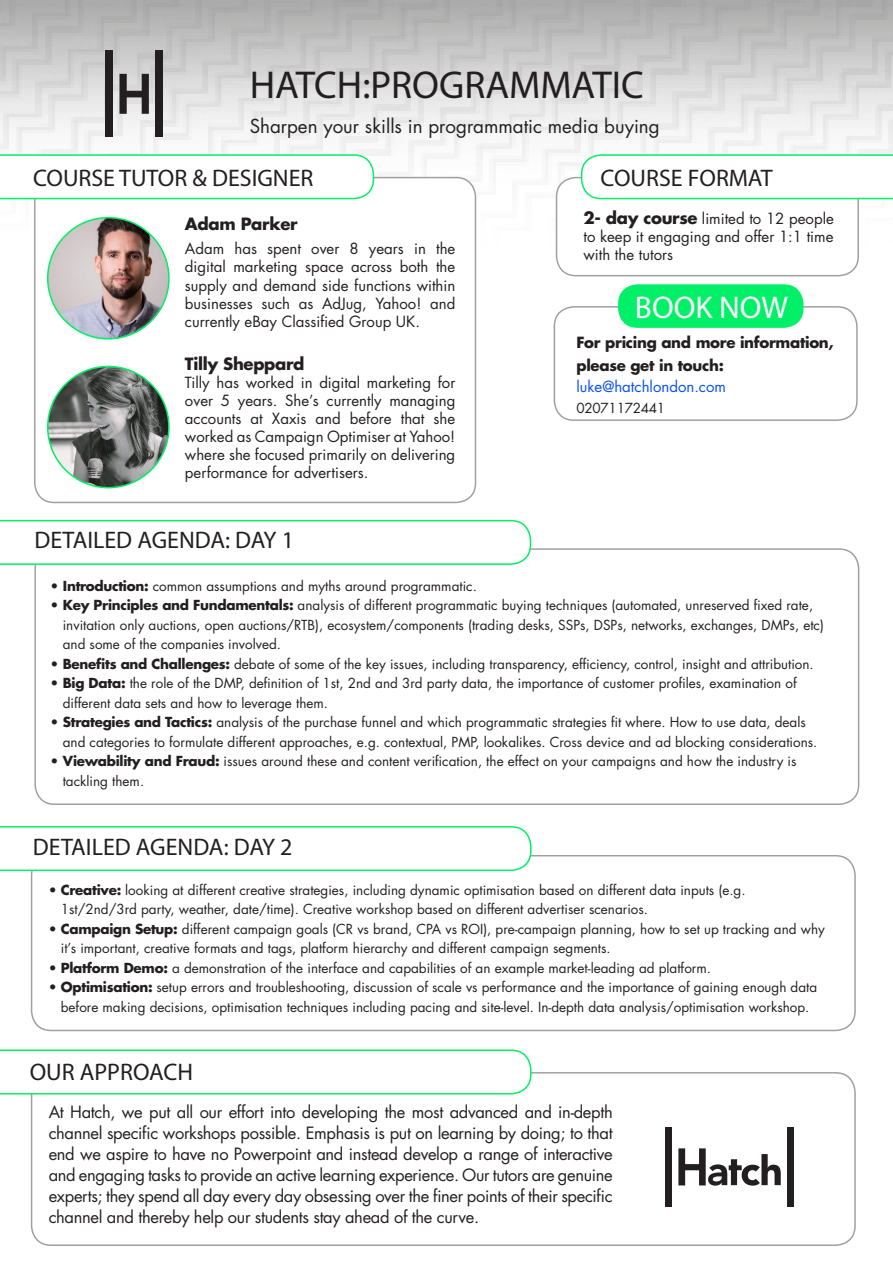
<style>
.page{position:relative;width:893px;height:1263px;background:#fff}
.page>*{position:absolute;margin:0;border:0;box-sizing:border-box;transform-origin:0 0}
.t1{font:39px "Myriad Pro";color:#231f20}
.t2{font:31.5px "Myriad Pro";color:#fff}
.t3{font:24px "Myriad Pro";color:#231f20}
.t4{font:18.75px "Futura Std";color:#231f20}
.t5{font:16.5px/21px "Futura Std";letter-spacing:-.02em;color:#231f20;text-align:justify}
.t6{font:700 16.5px "Futura Std";letter-spacing:-.02em;color:#231f20}
.t7{font:15px/18px "Futura Std";color:#231f20;text-align:justify}
.t8{font:700 15px/22.8px "Futura Std";letter-spacing:-.02em;color:#231f20}
.t9{font:15px "Futura Std";color:#0950f9}
.t10{font:13.5px/19.5px "Futura Std";color:#231f20}
.t11{font:13.5px "Futura Std";letter-spacing:-.02em;color:#231f20}
.s1{font-weight:700;font-size:16.5px}
.s2{font-weight:700}
</style>
<div class="page">
<img style="left:0;top:0;width:893px;height:246px">
<svg style="left:119px;top:74px;width:30px;height:40px"></svg>
<div style="left:106px;top:51px;width:7px;height:86px;background:#231f20"></div>
<div style="left:155px;top:51px;width:7px;height:86px;background:#231f20"></div>
<div style="left:34px;top:548px;width:825px;height:257px;border:2px solid #a0a0a0;border-radius:20px"></div>
<div style="left:31px;top:855px;width:825px;height:176px;border:2px solid #a0a0a0;border-radius:20px"></div>
<div style="left:31px;top:1072px;width:825px;height:174px;border:2px solid #a0a0a0;border-radius:20px"></div>
<svg style="left:0;top:520px;width:531px;height:45px"></svg>
<svg style="left:0;top:826px;width:531px;height:45px"></svg>
<svg style="left:0;top:1049px;width:531px;height:45px"></svg>
<div style="left:665px;top:1127px;width:7px;height:80px;background:#231f20"></div>
<div style="left:787px;top:1127px;width:7px;height:80px;background:#231f20"></div>
<svg style="left:678px;top:1148px;width:103px;height:38px"></svg>
<div style="left:556px;top:178px;width:302px;height:98px;background:#fff;border-radius:20px"></div>
<div style="left:556px;top:177px;width:303px;height:99px;border:2px solid #a0a0a0;border-radius:20px"></div>
<div style="left:554px;top:306px;width:304px;height:115px;border:2px solid #a0a0a0;border-radius:20px"></div>
<svg style="left:581px;top:154px;width:312px;height:45px"></svg>
<div style="left:618px;top:284px;width:185px;height:44px;background:#02f067;border-radius:20px"></div>
<div style="left:35px;top:178px;width:440px;height:324px;background:#fff;border-radius:20px"></div>
<div style="left:34px;top:177px;width:442px;height:326px;border:2px solid #a0a0a0;border-radius:20px"></div>
<svg style="left:0;top:154px;width:374px;height:45px"></svg>
<img style="left:48px;top:218px;width:121px;height:121px;border-radius:61px">
<div style="left:47px;top:217px;width:123px;height:123px;border:2px solid #02f067;border-radius:50%"></div>
<img style="left:48px;top:366px;width:121px;height:122px;border-radius:61px">
<div style="left:47px;top:366px;width:123px;height:122px;border:2px solid #02f067;border-radius:50%"></div>
<p class="t1" style="left:250px;top:61px;width:396px">HATCH:PROGRAMMATIC</p>
<p class="t4" style="left:250px;top:114px;width:412px">Sharpen your skills in programmatic media buying</p>
<p class="t3" style="left:33px;top:163px;width:282px">COURSE TUTOR &amp; DESIGNER</p>
<p class="t6" style="left:185px;top:213px;width:114px">Adam Parker</p>
<p class="t7" style="left:185px;top:240px;width:272px">Adam has spent over 8 years in the digital marketing space across both the supply and demand side functions within businesses such as AdJug, Yahoo! and currently eBay Classified Group UK.</p>
<p class="t6" style="left:185px;top:353px;width:121px">Tilly Sheppard</p>
<p class="t7" style="left:185px;top:373px;width:272px">Tilly has worked in digital marketing for over 5 years. She’s currently managing accounts at Xaxis and before that she worked as Campaign Optimiser at Yahoo! where she focused primarily on delivering performance for advertisers.</p>
<p class="t3" style="left:34px;top:525px;width:261px">DETAILED AGENDA: DAY 1</p>
<p class="t3" style="left:601px;top:163px;width:174px">COURSE FORMAT</p>
<p class="t7" style="left:583px;top:210px;width:252px"><span class="s1">2- day course</span> limited to 12 people</p>
<p class="t7" style="left:583px;top:228px;width:252px">to keep it engaging and offer 1:1 time</p>
<p class="t7" style="left:583px;top:246px;width:91px">with the tutors</p>
<p class="t2" style="left:635px;top:288px;width:155px">BOOK NOW</p>
<p class="t8" style="left:576px;top:331px;width:259px">For pricing and more information, please get in touch:</p>
<p class="t9" style="left:576px;top:376px;width:151px">luke@hatchlondon.com</p>
<p class="t11" style="left:576px;top:399px;width:90px">02071172441</p>
<p class="t10" style="left:51px;top:576px;width:428px">• <span class="s2">Introduction:</span> common assumptions and myths around programmatic.</p>
<p class="t10" style="left:63px;top:595px;width:763px;text-indent:-12px">• <span class="s2">Key Principles and Fundamentals:</span> analysis of different programmatic buying techniques (automated, unreserved fixed rate, invitation only auctions, open auctions/RTB), ecosystem/components (trading desks, SSPs, DSPs, networks, exchanges, DMPs, etc) and some of the companies involved.</p>
<p class="t10" style="left:51px;top:654px;width:765px">• <span class="s2">Benefits and Challenges:</span> debate of some of the key issues, including transparency, efficiency, control, insight and attribution.</p>
<p class="t10" style="left:63px;top:673px;width:735px;text-indent:-12px">• <span class="s2">Big Data:</span> the role of the DMP, definition of 1st, 2nd and 3rd party data, the importance of customer profiles, examination of different data sets and how to leverage them.</p>
<p class="t10" style="left:63px;top:712px;width:756px;text-indent:-12px">• <span class="s2">Strategies and Tactics:</span> analysis of the purchase funnel and which programmatic strategies fit where. How to use data, deals and categories to formulate different approaches, e.g. contextual, PMP, lookalikes. Cross device and ad blocking considerations.</p>
<p class="t10" style="left:63px;top:751px;width:735px;text-indent:-12px">• <span class="s2">Viewability and Fraud:</span> issues around these and content verification, the effect on your campaigns and how the industry is tackling them.</p>
<p class="t3" style="left:33px;top:832px;width:261px">DETAILED AGENDA: DAY 2</p>
<p class="t10" style="left:61px;top:880px;width:686px;text-indent:-12px">• <span class="s2">Creative:</span> looking at different creative strategies, including dynamic optimisation based on different data inputs (e.g.<br>1st/2nd/3rd party, weather, date/time). Creative workshop based on different advertiser scenarios.</p>
<p class="t10" style="left:61px;top:919px;width:765px;text-indent:-12px">• <span class="s2">Campaign Setup:</span> different campaign goals (CR vs brand, CPA vs ROI), pre-campaign planning, how to set up tracking and why it’s important, creative formats and tags, platform hierarchy and different campaign segments.</p>
<p class="t10" style="left:49px;top:958px;width:664px">• <span class="s2">Platform Demo:</span> a demonstration of the interface and capabilities of an example market-leading ad platform.</p>
<p class="t10" style="left:49px;top:977px;width:770px;text-align:center">• <span class="s2">Optimisation:</span> setup errors and troubleshooting, discussion of scale vs performance and the importance of gaining enough data before making decisions, optimisation techniques including pacing and site-level. In-depth data analysis/optimisation workshop.</p>
<p class="t3" style="left:30px;top:1057px;width:165px">OUR APPROACH</p>
<p class="t5" style="left:49px;top:1101px;width:566px">At Hatch, we put all our effort into developing the most advanced and in-depth channel specific workshops possible. Emphasis is put on learning by doing; to that end we aspire to have no Powerpoint and instead develop a range of interactive and engaging tasks to provide an active learning experience. Our tutors are genuine experts; they spend all day every day obsessing over the finer points of their specific channel and thereby help our students stay ahead of the curve.</p>
</div>
